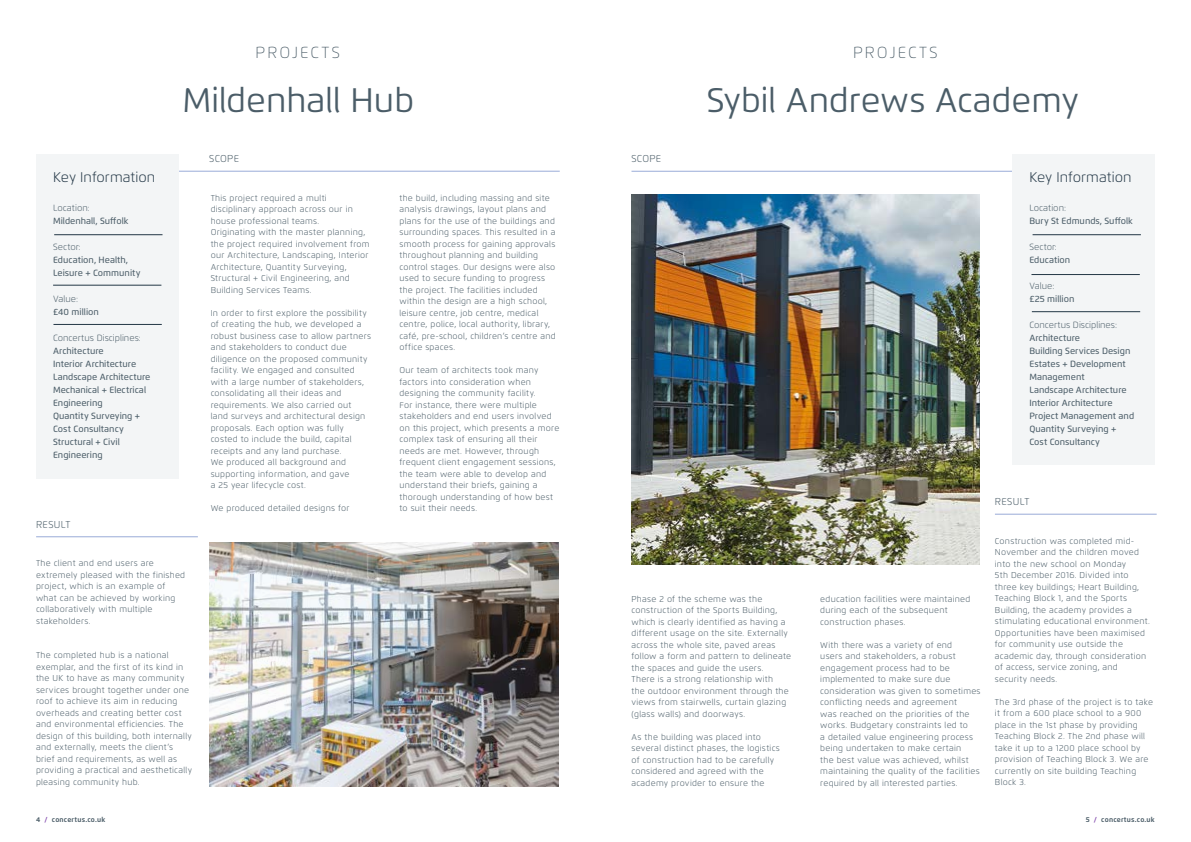
<style>
.page{position:relative;width:1191px;height:842px;background:#fff}
.page>*{position:absolute;margin:0;border:0;box-sizing:border-box;transform-origin:0 0}
.t1{font:34px "Flexo";color:#4b5d68}
.t2{font:100 16px "Flexo";letter-spacing:.13em;color:#4b5d68}
.t3{font:300 14px "Flexo";color:#233746}
.t4{font:300 10px "Flexo";letter-spacing:.03em;color:#4b5d68}
.t5{font:500 9px/13px "Flexo";color:#4b5d68}
.t6{font:300 9px "Flexo";color:#4b5d68}
.t7{font:300 8.5px/11.5px "Flexo";letter-spacing:.03em;color:#4b5d68}
.t8{font:700 7px "Flexo";letter-spacing:.03em;color:#4b5d68}
.s1{color:#8147ad}
</style>
<div class="page">
<img style="left:209px;top:542px;width:349px;height:244px">
<hr style="left:36px;top:536px;width:162px;height:1px;background:#99abd8">
<hr style="left:154px;top:171px;width:406px;height:1px;background:#99abd8">
<div style="left:36px;top:154px;width:143px;height:324px;background:#f3f5f6"></div>
<hr style="left:53px;top:285px;width:108px;height:1px;background:#233746">
<hr style="left:54px;top:234px;width:108px;height:1px;background:#233746">
<hr style="left:53px;top:324px;width:109px;height:1px;background:#233746">
<hr style="left:995px;top:514px;width:161px;height:1px;background:#99abd8">
<hr style="left:631px;top:171px;width:523px;height:1px;background:#99abd8">
<div style="left:1012px;top:154px;width:143px;height:311px;background:#f3f5f6"></div>
<hr style="left:1031px;top:274px;width:108px;height:1px;background:#233746">
<hr style="left:1032px;top:234px;width:108px;height:1px;background:#233746">
<hr style="left:1031px;top:311px;width:109px;height:1px;background:#233746">
<img style="left:631px;top:194px;width:348px;height:371px">
<h2 class="t2" style="left:255px;top:43px;width:86px">PROJECTS</h2>
<h1 class="t1" style="left:182px;top:79px;width:233px">Mildenhall Hub</h1>
<h3 class="t3" style="left:53px;top:169px;width:104px">Key Information</h3>
<p class="t6" style="left:53px;top:203px;width:38px">Location:</p>
<p class="t5" style="left:53px;top:215px;width:77px">Mildenhall, Suffolk</p>
<p class="t6" style="left:53px;top:242px;width:29px">Sector:</p>
<p class="t5" style="left:53px;top:254px;width:89px">Education, Health,<br>Leisure + Community</p>
<p class="t6" style="left:53px;top:294px;width:27px">Value:</p>
<p class="t5" style="left:53px;top:306px;width:47px">£40 million</p>
<p class="t6" style="left:53px;top:333px;width:89px">Concertus Disciplines:</p>
<p class="t5" style="left:53px;top:345px;width:99px">Architecture<br>Interior Architecture<br>Landscape Architecture<br>Mechanical + Electrical<br>Engineering<br>Quantity Surveying +<br>Cost Consultancy<br>Structural + Civil<br>Engineering</p>
<p class="t4" style="left:36px;top:518px;width:36px">RESULT</p>
<p class="t7" style="left:36px;top:557px;width:151px">The client and end users are extremely pleased with the finished project, which is an example of what can be achieved by working collaboratively with multiple stakeholders.</p>
<p class="t7" style="left:36px;top:649px;width:157px">The completed hub is a national exemplar, and the first of its kind in the UK to have as many community services brought together under one roof to achieve its aim in reducing overheads and creating better cost and environmental efficiencies. The design of this building, both internally and externally, meets the client’s brief and requirements, as well as providing a practical and aesthetically pleasing community hub.</p>
<p class="t4" style="left:209px;top:153px;width:31px">SCOPE</p>
<p class="t7" style="left:211px;top:192px;width:160px">This project required a multi disciplinary approach across our in house professional teams.<br>Originating with the master planning, the project required involvement from our Architecture, Landscaping, Interior Architecture, Quantity Surveying, Structural + Civil Engineering, and Building Services Teams.</p>
<p class="t7" style="left:211px;top:307px;width:162px">In order to first explore the possibility of creating the hub, we developed a robust business case to allow partners and stakeholders to conduct due diligence on the proposed community facility. We engaged and consulted with a large number of stakeholders, consolidating all their ideas and requirements. We also carried out<br>land surveys and architectural design proposals. Each option was fully costed to include the build, capital receipts and any land purchase.<br>We produced all background and supporting information, and gave<br>a 25 year lifecycle cost.</p>
<p class="t7" style="left:211px;top:503px;width:140px">We produced detailed designs for</p>
<p class="t7" style="left:399px;top:192px;width:158px">the build, including massing and site analysis drawings, layout plans and plans for the use of the buildings and surrounding spaces. This resulted in a smooth process for gaining approvals throughout planning and building control stages. Our designs were also used to secure funding to progress the project. The facilities included within the design are a high school, leisure centre, job centre, medical centre, police, local authority, library, café, pre-school, children’s centre and office spaces.</p>
<p class="t7" style="left:399px;top:365px;width:161px">Our team of architects took many factors into consideration when designing the community facility.<br>For instance, there were multiple stakeholders and end users involved on this project, which presents a more complex task of ensuring all their needs are met. However, through frequent client engagement sessions, the team were able to develop and understand their briefs, gaining a thorough understanding of how best to suit their needs.</p>
<p class="t4" style="left:631px;top:153px;width:31px">SCOPE</p>
<h2 class="t2" style="left:853px;top:43px;width:86px">PROJECTS</h2>
<h1 class="t1" style="left:706px;top:79px;width:374px">Sybil Andrews Academy</h1>
<h3 class="t3" style="left:1029px;top:169px;width:104px">Key Information</h3>
<p class="t6" style="left:1029px;top:203px;width:38px">Location:</p>
<p class="t5" style="left:1029px;top:215px;width:105px">Bury St Edmunds, Suffolk</p>
<p class="t6" style="left:1029px;top:242px;width:29px">Sector:</p>
<p class="t5" style="left:1029px;top:254px;width:42px">Education</p>
<p class="t6" style="left:1029px;top:281px;width:27px">Value:</p>
<p class="t5" style="left:1029px;top:293px;width:47px">£25 million</p>
<p class="t6" style="left:1029px;top:320px;width:89px">Concertus Disciplines:</p>
<p class="t5" style="left:1029px;top:332px;width:106px">Architecture<br>Building Services Design<br>Estates + Development<br>Management<br>Landscape Architecture<br>Interior Architecture<br>Project Management and<br>Quantity Surveying +<br>Cost Consultancy</p>
<p class="t4" style="left:995px;top:495px;width:36px">RESULT</p>
<p class="t7" style="left:631px;top:593px;width:161px">Phase 2 of the scheme was the construction of the Sports Building, which is clearly identified as having a different usage on the site. Externally across the whole site, paved areas follow a form and pattern to delineate the spaces and guide the users.<br>There is a strong relationship with<br>the outdoor environment through the views from stairwells, curtain glazing (glass walls) and doorways.</p>
<p class="t7" style="left:631px;top:731px;width:150px">As the building was placed into several distinct phases, the logistics of construction had to be carefully considered and agreed with the academy provider to ensure the</p>
<p class="t7" style="left:820px;top:593px;width:152px">education facilities were maintained during each of the subsequent construction phases.</p>
<p class="t7" style="left:820px;top:639px;width:162px">With there was a variety of end<br>users and stakeholders, a robust engagement process had to be implemented to make sure due consideration was given to sometimes conflicting needs and agreement<br>was reached on the priorities of the works. Budgetary constraints led to<br>a detailed value engineering process being undertaken to make certain<br>the best value was achieved, whilst maintaining the quality of the facilities required by all interested parties.</p>
<p class="t7" style="left:995px;top:535px;width:156px">Construction was completed mid-<br>November and the children moved into the new school on Monday<br>5th December 2016. Divided into three key buildings; Heart Building,<br>Teaching Block 1, and the Sports<br>Building, the academy provides a stimulating educational environment.<br>Opportunities have been maximised for community use outside the academic day, through consideration of access, service zoning, and security needs.</p>
<p class="t7" style="left:995px;top:696px;width:160px">The 3rd phase of the project is to take it from a 600 place school to a 900 place in the 1st phase by providing<br>Teaching Block 2. The 2nd phase will take it up to a 1200 place school by provision of Teaching Block 3. We are currently on site building Teaching<br>Block 3.</p>
<p class="t8" style="left:36px;top:815px;width:71px">4 <span class="s1">/</span> concertus.co.uk</p>
<p class="t8" style="left:1085px;top:815px;width:71px">5 <span class="s1">/</span> concertus.co.uk</p>
</div>
